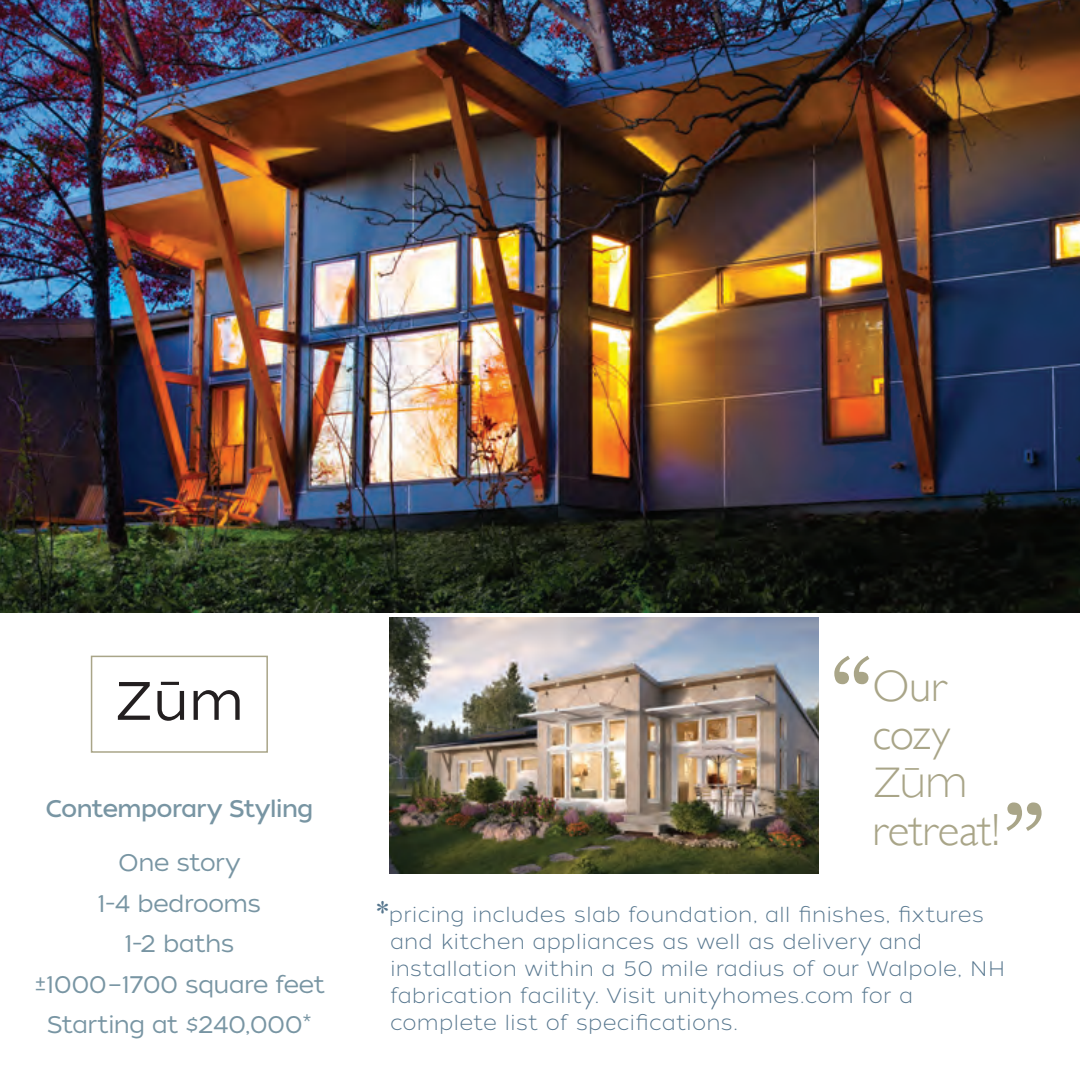
<style>
.page{position:relative;width:1080px;height:1080px;background:#fff}
.page>*{position:absolute;margin:0;border:0;box-sizing:border-box;transform-origin:0 0}
.t1{font:108px "Georgia";color:#a9a588}
.t2{font:54px "Tide Sans 300 Lil Kahuna";color:#231f20}
.t3{font:300 45px "Gill Sans";letter-spacing:-.005em;color:#a9a588}
.t4{font:42px "Tide Sans 200 Lil Mondo";color:#a9a588}
.specs{font:24px "Tide Sans 300 Lil Kahuna";letter-spacing:-.03em;color:#7895a3}
.specs-2{font:24px "Tide Sans 400 Lil Dude";letter-spacing:-.03em;color:#7895a3}
.t5{font:21px/27px "Tide Sans 200 Lil Mondo";letter-spacing:.005em;color:#56768e}
.s1{font-family:"Times New Roman";font-size:30px}
</style>
<div class="page">
<img style="left:0;top:0;width:1080px;height:612px">
<div style="left:91px;top:656px;width:177px;height:97px;background:#fff;border:2px solid #a9a588"></div>
<img style="left:389px;top:618px;width:430px;height:256px">
<p class="t2" style="left:115px;top:667px;width:130px">Zūm</p>
<p class="specs-2" style="left:45px;top:793px;width:270px">Contemporary Styling</p>
<p class="specs" style="left:118px;top:848px;width:124px">One story</p>
<p class="specs" style="left:97px;top:888px;width:166px">1-4 bedrooms</p>
<p class="specs" style="left:124px;top:929px;width:112px">1-2 baths</p>
<p class="specs" style="left:34px;top:969px;width:293px">±1000−1700 square feet</p>
<p class="specs" style="left:46px;top:1009px;width:268px">Starting at $240,000*</p>
<p class="t1" style="left:830px;top:620px;width:46px">“</p>
<p class="t3" style="left:872px;top:650px;width:75px">Our</p>
<p class="t3" style="left:872px;top:698px;width:79px">cozy</p>
<p class="t4" style="left:872px;top:755px;width:97px">Zūm</p>
<p class="t3" style="left:872px;top:794px;width:129px">retreat!</p>
<p class="t1" style="left:1046px;top:867px;width:46px;rotate:-180deg">“</p>
<p class="t5" style="left:390px;top:901px;width:617px;text-indent:-15px"><span class="s1">*</span>pricing includes slab foundation, all finishes, fixtures and kitchen appliances as well as delivery and installation within a 50 mile radius of our Walpole, NH fabrication facility. Visit unityhomes.com for a complete list of specifications.</p>
</div>
